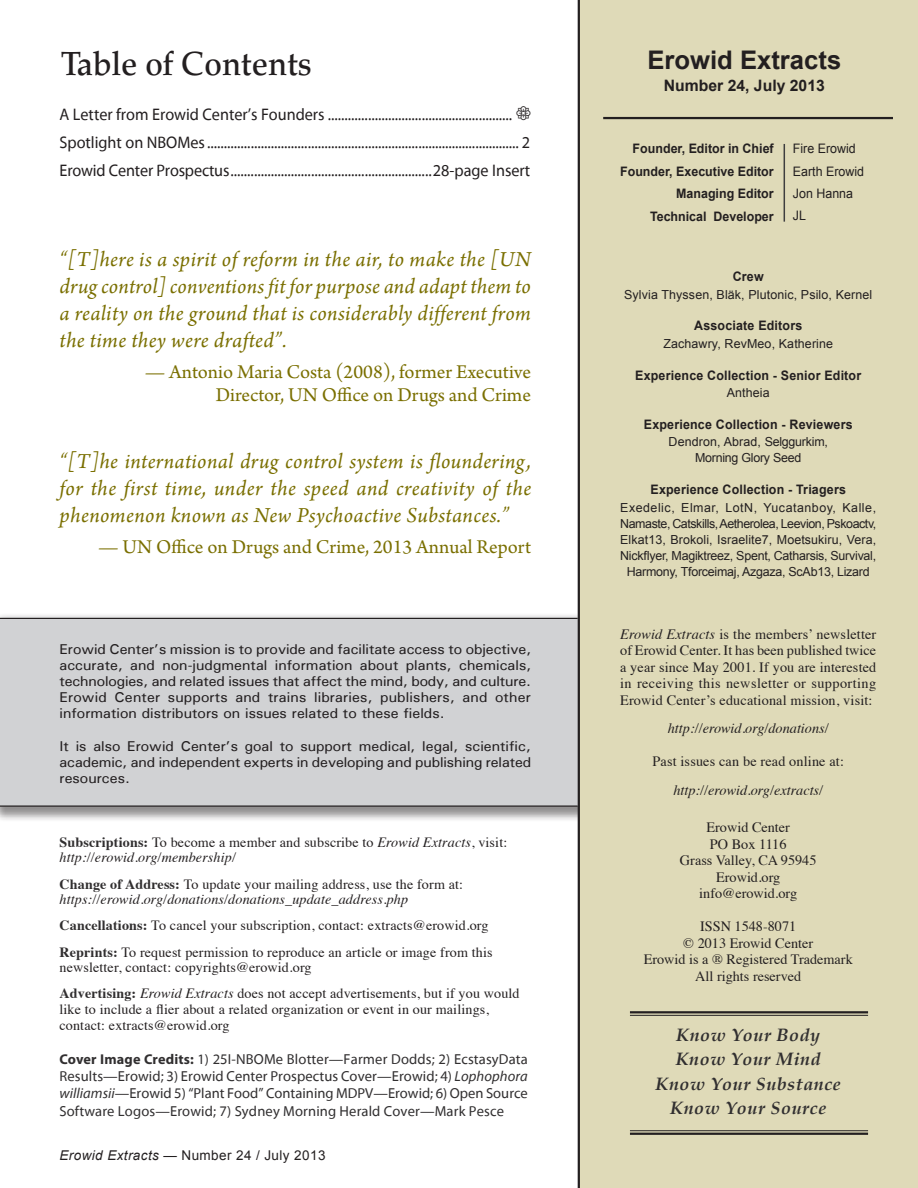
<style>
.page{position:relative;width:918px;height:1188px;background:#fff}
.page>*{position:absolute;margin:0;border:0;box-sizing:border-box;transform-origin:0 0}
.y_Quote_-_In_Text_2{font:500 33.45px "Palatino";color:#231f20;scale:.94 1}
.Header_-_Subtitle_1{font:700 25.65px "Arial";color:#231f20}
.y_Quote_-_Blockquote{font:italic 22.5px/27px "Arno Pro";letter-spacing:.015em;color:#7a6f00;text-align:justify}
.TOC_-_Photo_Credits{font:italic 22.5px/27px "Arno Pro";letter-spacing:.015em;color:#7a6f00;text-align:justify}
.y_Quote_-_Blockquote-2{font:20.55px/22.5px "Arno Pro";color:#7a6f00;text-align:right}
.t1{font:18px "URW Palladio GGM BI";letter-spacing:.03em;color:#312f30}
.y_Table_of_Contents{font:16.8px "Myriad Pro";color:#231f20;scale:.96 1}
.t2{font:700 15.75px "Arial";color:#231f20}
.x_Masthead_-_Body{font:14.55px/17.2px "Myriad Pro";letter-spacing:.01em;color:#312f30;text-align:justify}
.t3{font:14.25px/16.2px "Utah";color:#231f20;text-align:justify}
.x_Masthead_-_Body-2{font:14.25px/16.5px "Times";color:#231f20;text-align:justify}
.x_Masthead_-_Body-3{font:italic 14.25px "Times";color:#231f20}
.x_Masthead_-_Body-4{font:14.1px/15.6px "Times";letter-spacing:.01em;color:#231f20}
.x_Masthead_-_Body-5{font:italic 14.1px/15.6px "Times";letter-spacing:.01em;color:#231f20}
.t4{font:13.5px "Arial";letter-spacing:.03em;color:#231f20}
.x_Masthead_-_Credit{font:700 13.05px "Arial";letter-spacing:.015em;color:#231f20;scale:.95 1}
.x_Masthead_-_Credit-2{font:13.05px "Arial";color:#231f20;scale:.95 1}
.x_Masthead_-_Credit-3{font:12.45px/16px "Arial";letter-spacing:-.005em;color:#231f20;text-align:center}
.s1{font-weight:700;font-style:normal;color:#312f30}
.s2{font-style:normal}
.s3{font-weight:700;color:#312f30}
.s4{font-style:italic}
.s5{font-weight:700;font-size:14.25px}
.s6{font-size:14.25px}
</style>
<div class="page">
<div style="left:0;top:611px;width:593px;height:211px;background:#231f20;opacity:.5"></div>
<div style="left:0;top:618px;width:580px;height:188px;background:#d1d2d4"></div>
<hr style="left:0;top:618px;width:578px;height:1px;background:#231f20">
<hr style="left:0;top:805px;width:578px;height:2px;background:#231f20">
<div style="left:578px;top:0;width:340px;height:1188px;background:#dfdab8"></div>
<hr style="left:603px;top:117px;width:290px;height:2px;background:#231f20">
<hr style="left:630px;top:1011px;width:238px;height:2px;background:#231f20">
<hr style="left:630px;top:1015px;width:238px;height:1px;background:#231f20">
<hr style="left:630px;top:1130px;width:238px;height:1px;background:#231f20">
<hr style="left:630px;top:1133px;width:238px;height:2px;background:#231f20">
<hr style="left:784px;top:144px;width:1px;height:78px;background:#3e3e3f">
<p class="y_Quote_-_In_Text_2" style="left:61px;top:44px;width:268px">Table of Contents</p>
<p class="y_Table_of_Contents" style="left:60px;top:105px;width:493px">A Letter from Erowid Center’s Founders ....................................................... <sup>)</sup></p>
<p class="y_Table_of_Contents" style="left:60px;top:133px;width:492px">Spotlight on NBOMes............................................................................................. 2</p>
<p class="y_Table_of_Contents" style="left:60px;top:162px;width:492px">Erowid Center Prospectus............................................................28-page Insert</p>
<p class="y_Quote_-_Blockquote" style="left:60px;top:247px;width:473px">“[T]here is a spirit of reform in the air, to make the [UN drug control] conventions fit for purpose and adapt them to a reality on the ground that is considerably different from the time they were drafted”.</p>
<p class="y_Quote_-_Blockquote-2" style="left:145px;top:362px;width:388px">— Antonio Maria Costa (2008), former Executive<br>Director, UN Office on Drugs and Crime</p>
<p class="TOC_-_Photo_Credits" style="left:60px;top:449px;width:473px">“[T]he international drug control system is floundering, for the first time, under the speed and creativity of the phenomenon known as New Psychoactive Substances.”</p>
<p class="y_Quote_-_Blockquote-2" style="left:98px;top:537px;width:434px">— UN Office on Drugs and Crime, 2013 Annual Report</p>
<p class="t3" style="left:60px;top:641px;width:473px">Erowid Center’s mission is to provide and facilitate access to objective, accurate, and non-judgmental information about plants, chemicals, technologies, and related issues that affect the mind, body, and culture.<br>Erowid Center supports and trains libraries, publishers, and other information distributors on issues related to these fields.</p>
<p class="t3" style="left:60px;top:738px;width:473px">It is also Erowid Center’s goal to support medical, legal, scientific, academic, and independent experts in developing and publishing related resources.</p>
<p class="x_Masthead_-_Body-5" style="left:60px;top:833px;width:449px"><span class="s1">Subscriptions:</span> <span class="s2">To become a member and subscribe to</span> Erowid Extracts<span class="s2">, visit: </span>http://erowid.org/membership/</p>
<p class="x_Masthead_-_Body-4" style="left:60px;top:875px;width:405px"><span class="s3">Change of Address:</span> To update your mailing address, use the form at:</p>
<p class="x_Masthead_-_Body-5" style="left:60px;top:891px;width:350px">https://erowid.org/donations/donations_update_address.php</p>
<p class="x_Masthead_-_Body-4" style="left:60px;top:917px;width:431px"><span class="s3">Cancellations:</span> To cancel your subscription, contact: extracts@erowid.org</p>
<p class="x_Masthead_-_Body-4" style="left:60px;top:943px;width:435px"><span class="s3">Reprints:</span> To request permission to reproduce an article or image from this newsletter, contact: copyrights@erowid.org</p>
<p class="x_Masthead_-_Body-4" style="left:60px;top:985px;width:462px"><span class="s3">Advertising:</span> <span class="s4">Erowid Extracts</span> does not accept advertisements, but if you would like to include a flier about a related organization or event in our mailings, contact: extracts@erowid.org</p>
<p class="x_Masthead_-_Body" style="left:60px;top:1051px;width:470px"><span class="s5">Cover Image Credits:</span> <span class="s6">1)</span> 25I-NBOMe Blotter—Farmer Dodds; 2) EcstasyData Results—Erowid; 3) Erowid Center Prospectus Cover—Erowid; 4) <span class="s4">Lophophora williamsii</span>—Erowid 5) “Plant Food” Containing MDPV—Erowid; 6) Open Source Software Logos—Erowid; 7) Sydney Morning Herald Cover—Mark Pesce</p>
<p class="t4" style="left:60px;top:1146px;width:267px"><span class="s4">Erowid Extracts</span> — Number 24 / July 2013</p>
<p class="Header_-_Subtitle_1" style="left:647px;top:43px;width:195px">Erowid Extracts</p>
<p class="t2" style="left:664px;top:75px;width:163px">Number 24, July 2013</p>
<p class="x_Masthead_-_Credit" style="left:633px;top:140px;width:150px">Founder, Editor in Chief</p>
<p class="x_Masthead_-_Credit" style="left:620px;top:162px;width:163px">Founder, Executive Editor</p>
<p class="x_Masthead_-_Credit" style="left:676px;top:185px;width:104px">Managing Editor</p>
<p class="x_Masthead_-_Credit" style="left:650px;top:207px;width:132px">Technical Developer</p>
<p class="x_Masthead_-_Credit-2" style="left:793px;top:140px;width:68px">Fire Erowid</p>
<p class="x_Masthead_-_Credit-2" style="left:793px;top:162px;width:77px">Earth Erowid</p>
<p class="x_Masthead_-_Credit-2" style="left:793px;top:185px;width:65px">Jon Hanna</p>
<p class="x_Masthead_-_Credit-2" style="left:793px;top:207px;width:15px">JL</p>
<p class="x_Masthead_-_Credit" style="left:733px;top:268px;width:34px">Crew</p>
<p class="x_Masthead_-_Credit-3" style="left:624px;top:287px;width:250px">Sylvia Thyssen, Bläk, Plutonic, Psilo, Kernel</p>
<p class="x_Masthead_-_Credit" style="left:694px;top:317px;width:115px">Associate Editors</p>
<p class="x_Masthead_-_Credit-3" style="left:663px;top:336px;width:171px">Zachawry, RevMeo, Katherine</p>
<p class="x_Masthead_-_Credit" style="left:635px;top:366px;width:239px">Experience Collection - Senior Editor</p>
<p class="x_Masthead_-_Credit-3" style="left:727px;top:385px;width:44px">Antheia</p>
<p class="x_Masthead_-_Credit" style="left:644px;top:415px;width:221px">Experience Collection - Reviewers</p>
<p class="x_Masthead_-_Credit-3" style="left:669px;top:434px;width:161px">Dendron, Abrad, Selggurkim,<br>Morning Glory Seed</p>
<p class="x_Masthead_-_Credit" style="left:651px;top:481px;width:207px">Experience Collection - Triagers</p>
<p class="x_Masthead_-_Credit-3" style="left:620px;top:499px;width:258px">Exedelic, Elmar, LotN, Yucatanboy, Kalle, Namaste, Catskills, Aetherolea, Leevion, Pskoactv, Elkat13, Brokoli, Israelite7, Moetsukiru, Vera, Nickflyer, Magiktreez, Spent, Catharsis, Survival, Harmony, Tforceimaj, Azgaza, ScAb13, Lizard</p>
<p class="x_Masthead_-_Body-2" style="left:620px;top:625px;width:258px"><span class="s4">Erowid Extracts</span> is the members’ newsletter of Erowid Center. It has been published twice a year since May 2001. If you are interested in receiving this newsletter or supporting Erowid Center’s educational mission, visit:</p>
<p class="x_Masthead_-_Body-3" style="left:668px;top:716px;width:162px">http://erowid.org/donations/</p>
<p class="x_Masthead_-_Body-2" style="left:653px;top:752px;width:193px">Past issues can be read online at:</p>
<p class="x_Masthead_-_Body-3" style="left:673px;top:777px;width:151px">http://erowid.org/extracts/</p>
<p class="x_Masthead_-_Body-2" style="left:707px;top:818px;width:85px">Erowid Center</p>
<p class="x_Masthead_-_Body-2" style="left:710px;top:835px;width:78px">PO Box 1116</p>
<p class="x_Masthead_-_Body-2" style="left:680px;top:851px;width:138px">Grass Valley, CA 95945</p>
<p class="x_Masthead_-_Body-2" style="left:716px;top:868px;width:66px">Erowid.org</p>
<p class="x_Masthead_-_Body-2" style="left:699px;top:884px;width:99px">info@erowid.org</p>
<p class="x_Masthead_-_Body-2" style="left:700px;top:917px;width:98px">ISSN 1548-8071</p>
<p class="x_Masthead_-_Body-2" style="left:683px;top:934px;width:131px">© 2013 Erowid Center</p>
<p class="x_Masthead_-_Body-2" style="left:644px;top:950px;width:211px">Erowid is a ® Registered Trademark</p>
<p class="x_Masthead_-_Body-2" style="left:695px;top:967px;width:108px">All rights reserved</p>
<p class="t1" style="left:676px;top:1023px;width:146px">Know Your Body</p>
<p class="t1" style="left:676px;top:1047px;width:147px">Know Your Mind</p>
<p class="t1" style="left:656px;top:1071px;width:187px">Know Your Substance</p>
<p class="t1" style="left:670px;top:1095px;width:158px">Know Your Source</p>
</div>
